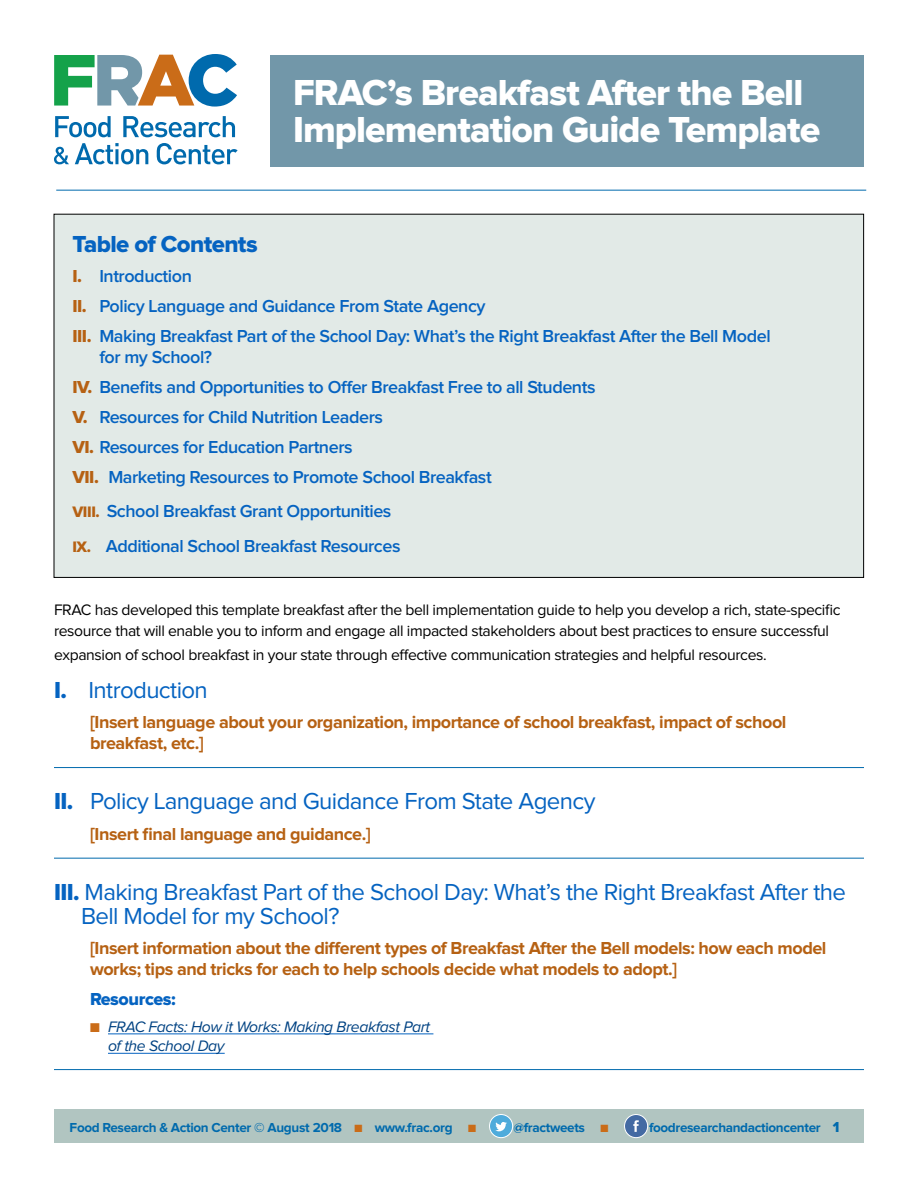
<style>
.page{position:relative;width:918px;height:1188px;background:#fff}
.page>*{position:absolute;margin:0;border:0;box-sizing:border-box;transform-origin:0 0}
.t1{font:37.5px/37.5px "Proxima Nova Extrabld";letter-spacing:-.025em;color:#fff}
.t2{font:24px/24px "Proxima Nova";letter-spacing:-.025em;color:#0563c1}
.t3{font:24px "Proxima Nova Extrabld";letter-spacing:-.025em;color:#0563c1}
.t4{font:600 18px/30px "Proxima Nova";letter-spacing:-.025em;color:#0563c1}
.t5{font:700 18px/21.6px "Proxima Nova";letter-spacing:-.025em;color:#b66113}
.t6{font:18px "Proxima Nova Extrabld";letter-spacing:-.025em;color:#0563c1}
.t7{font:15.75px/21px "Proxima Nova";letter-spacing:-.025em;color:#000}
.t8{font:italic 15.75px/19.4px "Proxima Nova";letter-spacing:-.025em;color:#004282}
.t9{font:700 13.5px "Proxima Nova";letter-spacing:-.025em;color:#006aad}
.s1{font-family:"Proxima Nova Extrabld";font-weight:400;color:#b66113}
.s2{font-family:"Proxima Nova Extrabld";font-weight:400;font-size:15.75px;color:#b66113}
.s3{font-family:"Proxima Nova Extrabld"}
.s4{color:#ca6c18}
.s5{font-family:"Proxima Nova Extrabld";font-weight:400;font-size:15px}
</style>
<div class="page">
<div style="left:54px;top:1109px;width:810px;height:34px;background:#b1c5c1"></div>
<div style="left:624px;top:1114px;width:24px;height:24px;background:#446aa3;border:1px solid #fff;border-radius:50%"></div>
<svg style="left:633px;top:1120px;width:6px;height:12px"></svg>
<div style="left:489px;top:1114px;width:24px;height:24px;background:#4eabdb;border:1px solid #fff;border-radius:50%"></div>
<svg style="left:495px;top:1122px;width:12px;height:9px"></svg>
<div style="left:271px;top:55px;width:593px;height:111px;background:#7297a9"></div>
<svg style="left:54px;top:54px;width:183px;height:53px"></svg>
<svg style="left:55px;top:116px;width:56px;height:21px"></svg>
<svg style="left:123px;top:116px;width:112px;height:21px"></svg>
<svg style="left:54px;top:147px;width:15px;height:17px"></svg>
<svg style="left:75px;top:143px;width:73px;height:21px"></svg>
<svg style="left:157px;top:143px;width:81px;height:21px"></svg>
<hr style="left:56px;top:190px;width:810px;height:1px;background:#006aad">
<hr style="left:54px;top:767px;width:810px;height:1px;background:#006aad">
<hr style="left:54px;top:858px;width:810px;height:1px;background:#006aad">
<hr style="left:108px;top:1034px;width:325px;height:1px;background:#0563c1">
<hr style="left:54px;top:1069px;width:810px;height:1px;background:#006aad">
<hr style="left:108px;top:1053px;width:117px;height:1px;background:#0563c1">
<div style="left:54px;top:214px;width:810px;height:363px;background:#e2eae7"></div>
<h1 class="t1" style="left:293px;top:75px;width:529px">FRAC’s Breakfast After the Bell<br>Implementation Guide Template</h1>
<h2 class="t3" style="left:72px;top:233px;width:187px">Table of Contents</h2>
<p class="t4" style="left:72px;top:261px;width:700px"><span class="s1">I.</span> Introduction<br><span class="s1">II.</span> Policy Language and Guidance From State Agency<br><span class="s1">III.</span> Making Breakfast Part of the School Day: What’s the Right Breakfast After the Bell Model</p>
<p class="t4" style="left:72px;top:342px;width:525px;text-indent:27px">for my School?<br><span class="s1">IV.</span> Benefits and Opportunities to Offer Breakfast Free to all Students <span class="s1">V.</span> Resources for Child Nutrition Leaders<br><span class="s1">VI.</span> Resources for Education Partners<br><span class="s1">VII.</span> Marketing Resources to Promote School Breakfast</p>
<p class="t4" style="left:72px;top:495px;width:330px;line-height:34.5px"><span class="s2">VIII.</span> School Breakfast Grant Opportunities<br><span class="s2">IX.</span> Additional School Breakfast Resources</p>
<p class="t7" style="left:54px;top:600px;width:788px">FRAC has developed this template breakfast after the bell implementation guide to help you develop a rich, state-specific resource that will enable you to inform and engage all impacted stakeholders about best practices to ensure successful</p>
<p class="t7" style="left:54px;top:645px;width:714px">expansion of school breakfast in your state through effective communication strategies and helpful resources.</p>
<h2 class="t2" style="left:54px;top:679px;width:155px"><span class="s3">I.</span> Introduction</h2>
<p class="t5" style="left:90px;top:712px;width:698px">[Insert language about your organization, importance of school breakfast, impact of school breakfast, etc.]</p>
<h2 class="t2" style="left:54px;top:790px;width:543px"><span class="s3">II.</span> Policy Language and Guidance From State Agency</h2>
<p class="t5" style="left:90px;top:824px;width:282px">[Insert final language and guidance.]</p>
<h2 class="t2" style="left:81px;top:881px;width:767px;text-indent:-27px"><span class="s3">III.</span> Making Breakfast Part of the School Day: What’s the Right Breakfast After the<br>Bell Model for my School?</h2>
<p class="t5" style="left:90px;top:938px;width:738px;line-height:21px">[Insert information about the different types of Breakfast After the Bell models: how each model works; tips and tricks for each to help schools decide what models to adopt.]</p>
<p class="t6" style="left:90px;top:991px;width:87px">Resources:</p>
<p class="t8" style="left:108px;top:1018px;width:324px;text-indent:-18px"><span class="s4">■</span> FRAC Facts: How it Works: Making Breakfast Part of the School Day</p>
<p class="t9" style="left:70px;top:1121px;width:408px">Food Research &amp; Action Center © August 2018 <span class="s4">■</span> www.frac.org <span class="s4">■</span></p>
<p class="t9" style="left:514px;top:1121px;width:96px">@fractweets <span class="s4">■</span></p>
<p class="t9" style="left:649px;top:1121px;width:192px">foodresearchandactioncenter <span class="s5">1</span></p>
</div>
